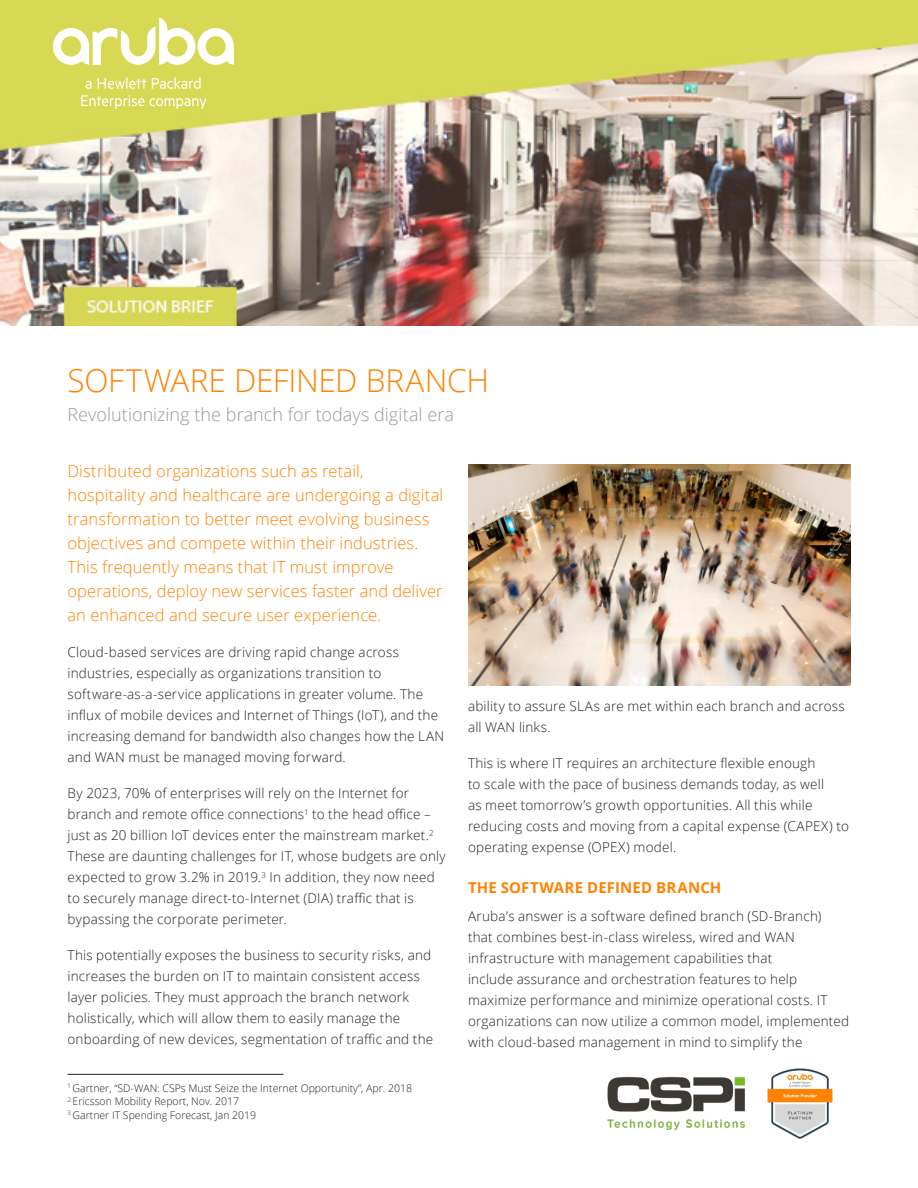
<style>
.page{position:relative;width:918px;height:1188px;background:#fff}
.page>*{position:absolute;margin:0;border:0;box-sizing:border-box;transform-origin:0 0}
.Title__Head_21_23_Li{font:300 31.5px "Open Sans";letter-spacing:-.005em;color:#ff8300}
.Title__Subhead_12_15{font:300 18px "Open Sans";color:#999899}
.Body__Text_9_14_Ligh{font:300 16.5px/24px "Open Sans";letter-spacing:.005em;color:#ff8300}
.Body__Head_10_14_Bol{font:700 15px "Open Sans";letter-spacing:.01em;color:#ff8300}
.Product_Name__9_14_S{font:300 13.5px/21px "Open Sans";letter-spacing:.015em;color:#231f20}
.Legal___Chart_Footer{font:300 10.5px "Open Sans";color:#231f20}
</style>
<div class="page">
<img style="left:0;top:0;width:918px;height:326px">
<svg style="left:53px;top:17px;width:181px;height:92px"></svg>
<hr style="left:68px;top:1074px;width:216px;height:1px;background:#231f20">
<img style="left:468px;top:464px;width:382px;height:221px">
<img style="left:607px;top:1069px;width:226px;height:70px">
<p class="Title__Head_21_23_Li" style="left:68px;top:359px;width:423px">SOFTWARE DEFINED BRANCH</p>
<p class="Title__Subhead_12_15" style="left:68px;top:402px;width:388px">Revolutionizing the branch for todays digital era</p>
<p class="Body__Text_9_14_Ligh" style="left:68px;top:459px;width:377px">Distributed organizations such as retail, hospitality and healthcare are undergoing a digital transformation to better meet evolving business objectives and compete within their industries.<br>This frequently means that IT must improve operations, deploy new services faster and deliver an enhanced and secure user experience.</p>
<p class="Product_Name__9_14_S" style="left:68px;top:641px;width:378px">Cloud-based services are driving rapid change across industries, especially as organizations transition to software-as-a-service applications in greater volume. The influx of mobile devices and Internet of Things (IoT), and the increasing demand for bandwidth also changes how the LAN and WAN must be managed moving forward.</p>
<p class="Product_Name__9_14_S" style="left:68px;top:782px;width:380px">By 2023, 70% of enterprises will rely on the Internet for branch and remote office connections<sup>1</sup> to the head office – just as 20 billion IoT devices enter the mainstream market.<sup>2<br></sup>These are daunting challenges for IT, whose budgets are only expected to grow 3.2% in 2019.<sup>3</sup> In addition, they now need to securely manage direct-to-Internet (DIA) traffic that is bypassing the corporate perimeter.</p>
<p class="Product_Name__9_14_S" style="left:68px;top:944px;width:367px">This potentially exposes the business to security risks, and increases the burden on IT to maintain consistent access layer policies. They must approach the branch network holistically, which will allow them to easily manage the onboarding of new devices, segmentation of traffic and the</p>
<p class="Legal___Chart_Footer" style="left:68px;top:1081px;width:346px"><sup>1</sup> Gartner, “SD-WAN: CSPs Must Seize the Internet Opportunity”, Apr. 2018</p>
<p class="Legal___Chart_Footer" style="left:68px;top:1094px;width:173px"><sup>2</sup> Ericsson Mobility Report, Nov. 2017</p>
<p class="Legal___Chart_Footer" style="left:68px;top:1108px;width:190px"><sup>3</sup> Gartner IT Spending Forecast, Jan 2019</p>
<p class="Product_Name__9_14_S" style="left:468px;top:695px;width:378px">ability to assure SLAs are met within each branch and across all WAN links.</p>
<p class="Product_Name__9_14_S" style="left:468px;top:752px;width:383px">This is where IT requires an architecture flexible enough<br>to scale with the pace of business demands today, as well<br>as meet tomorrow’s growth opportunities. All this while reducing costs and moving from a capital expense (CAPEX) to operating expense (OPEX) model.</p>
<p class="Body__Head_10_14_Bol" style="left:468px;top:877px;width:255px">THE SOFTWARE DEFINED BRANCH</p>
<p class="Product_Name__9_14_S" style="left:468px;top:905px;width:383px">Aruba’s answer is a software defined branch (SD-Branch) that combines best-in-class wireless, wired and WAN infrastructure with management capabilities that<br>include assurance and orchestration features to help maximize performance and minimize operational costs. IT organizations can now utilize a common model, implemented with cloud-based management in mind to simplify the</p>
</div>
